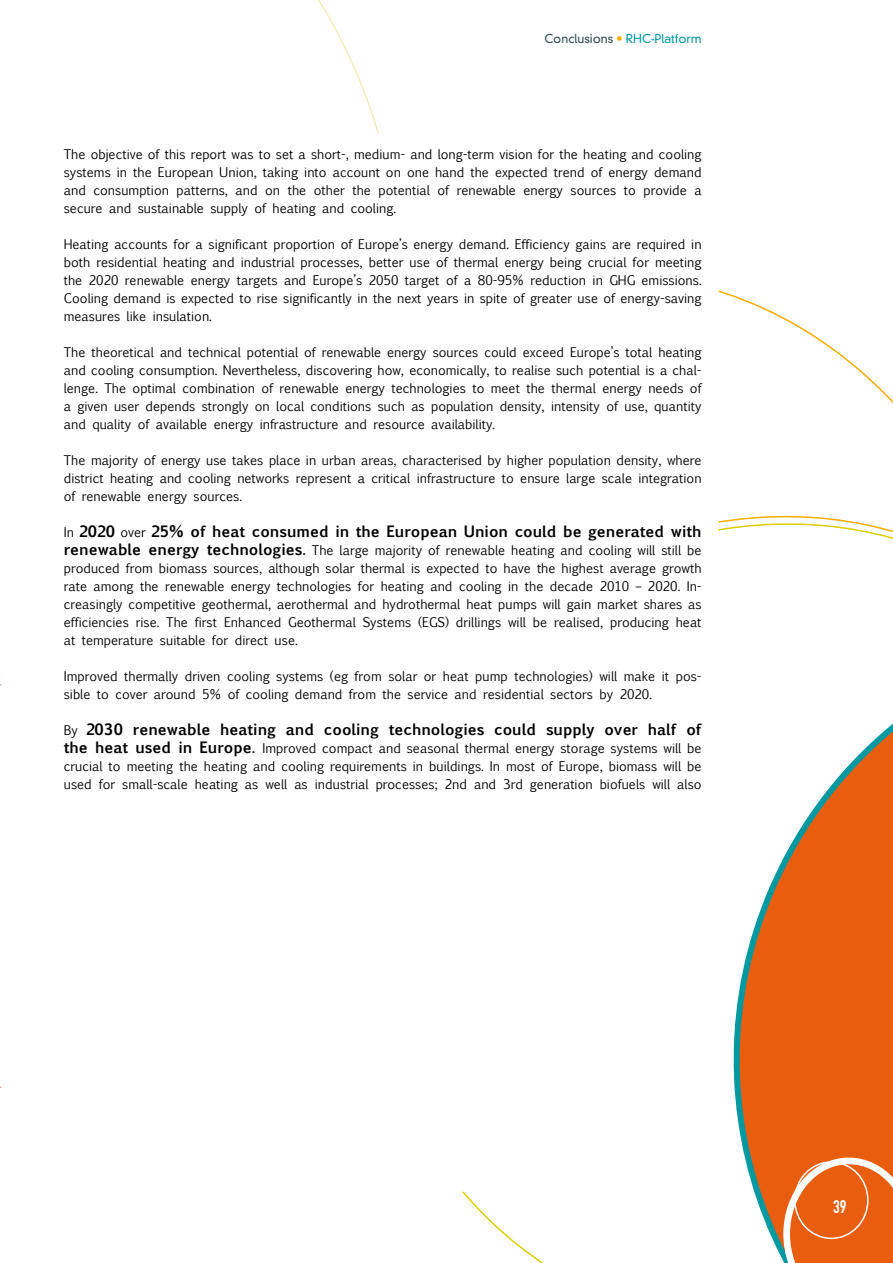
<style>
.page{position:relative;width:893px;height:1263px;background:#fff}
.page>*{position:absolute;margin:0;border:0;box-sizing:border-box;transform-origin:0 0}
.t1{font:18px "DIN Engschrift Std";color:#fff}
.t2{font:700 15px "Euphemia UCAS";color:#000}
.t3{font:12.75px/18px "Euphemia UCAS";color:#000;text-align:justify}
.t4{font:300 12px "DIN Neuzeit Grotesk Std";color:#0098a1}
.s1{color:#2d4948}
.s2{color:#f8ae00}
.s3{font-weight:400;font-size:12.75px}
.s4{font-weight:700;font-size:15px}
</style>
<div class="page">
<svg style="left:733px;top:723px;width:160px;height:538px;fill:#e95d0f"></svg>
<svg style="left:783px;top:1157px;width:110px;height:106px;background:#ea702c"></svg>
<div style="left:794px;top:1161px;width:75px;height:78px;border:2px solid #fff;border-radius:50%"></div>
<p class="t4" style="left:544px;top:32px;width:159px"><span class="s1">Conclusions</span> <span class="s2">•</span> RHC-Platform</p>
<p class="t3" style="left:64px;top:145px;width:639px">The objective of this report was to set a short-, medium- and long-term vision for the heating and cooling systems in the European Union, taking into account on one hand the expected trend of energy demand and consumption patterns, and on the other the potential of renewable energy sources to provide a secure and sustainable supply of heating and cooling.</p>
<p class="t3" style="left:64px;top:235px;width:639px">Heating accounts for a significant proportion of Europe’s energy demand. Efficiency gains are required in both residential heating and industrial processes, better use of thermal energy being crucial for meeting the 2020 renewable energy targets and Europe’s 2050 target of a 80-95% reduction in GHG emissions.<br>Cooling demand is expected to rise significantly in the next years in spite of greater use of energy-saving measures like insulation.</p>
<p class="t3" style="left:64px;top:343px;width:639px">The theoretical and technical potential of renewable energy sources could exceed Europe’s total heating and cooling consumption. Nevertheless, discovering how, economically, to realise such potential is a chal&shy;lenge. The optimal combination of renewable energy technologies to meet the thermal energy needs of a given user depends strongly on local conditions such as population density, intensity of use, quantity and quality of available energy infrastructure and resource availability.</p>
<p class="t3" style="left:64px;top:451px;width:639px">The majority of energy use takes place in urban areas, characterised by higher population density, where district heating and cooling networks represent a critical infrastructure to ensure large scale integration of renewable energy sources.</p>
<p class="t2" style="left:64px;top:520px;width:639px"><span class="s3">In</span> 2020 <span class="s3">over</span> 25% of heat consumed in the European Union could be generated with</p>
<p class="t3" style="left:64px;top:541px;width:639px"><span class="s4">renewable energy technologies.</span> The large majority of renewable heating and cooling will still be produced from biomass sources, although solar thermal is expected to have the highest average growth rate among the renewable energy technologies for heating and cooling in the decade 2010 – 2020. In&shy;creasingly competitive geothermal, aerothermal and hydrothermal heat pumps will gain market shares as efficiencies rise. The first Enhanced Geothermal Systems (EGS) drillings will be realised, producing heat at temperature suitable for direct use.</p>
<p class="t3" style="left:64px;top:667px;width:639px">Improved thermally driven cooling systems (eg from solar or heat pump technologies) will make it pos&shy;sible to cover around 5% of cooling demand from the service and residential sectors by 2020.</p>
<p class="t2" style="left:64px;top:718px;width:639px"><span class="s3">By</span> 2030 renewable heating and cooling technologies could supply over half of</p>
<p class="t3" style="left:64px;top:739px;width:639px"><span class="s4">the heat used in Europe.</span> Improved compact and seasonal thermal energy storage systems will be crucial to meeting the heating and cooling requirements in buildings. In most of Europe, biomass will be used for small-scale heating as well as industrial processes; 2nd and 3rd generation biofuels will also</p>
<h1 class="t1" style="left:833px;top:1196px;width:15px">39</h1>
</div>
